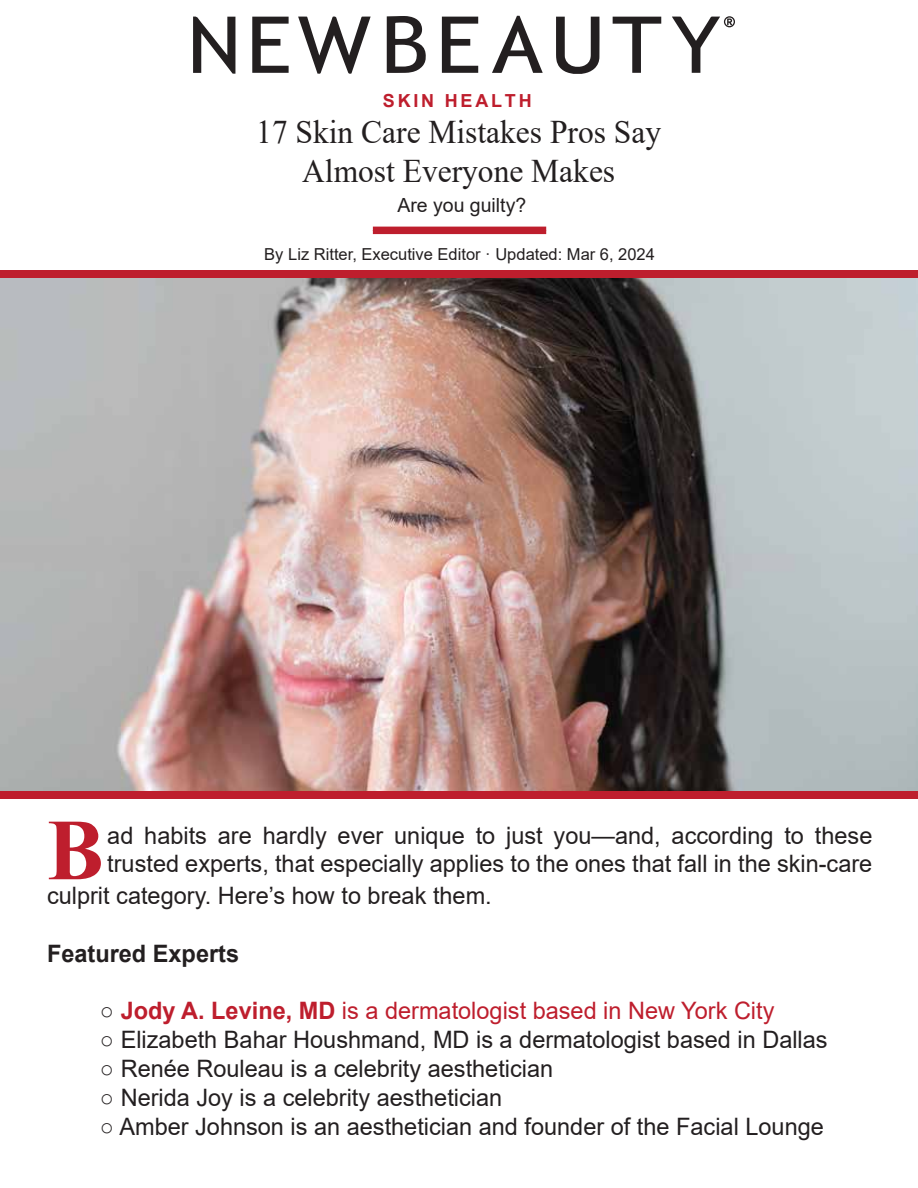
<style>
.page{position:relative;width:918px;height:1188px;background:#fff}
.page>*{position:absolute;margin:0;border:0;box-sizing:border-box;transform-origin:0 0}
.t1{font:700 87px "Times New Roman";color:#be1e2d}
.t2{font:33px/39.6px "Times New Roman";color:#231f20;text-align:center;scale:.95 1}
.t3{font:24px/28.8px "Arial";color:#231f20}
.t4{font:24px "Arial";color:#be1e2d}
.t5{font:700 24px "Arial";color:#231f20}
.t6{font:19.5px "Arial";color:#231f20}
.t7{font:700 18px "Arial";letter-spacing:.155em;color:#be1e2d}
.t8{font:16.5px "Arial";color:#231f20}
.s1{color:#231f20}
.s2{font-weight:700}
</style>
<div class="page">
<svg style="left:193px;top:17px;width:42px;height:57px"></svg>
<svg style="left:556px;top:17px;width:44px;height:57px"></svg>
<svg style="left:492px;top:16px;width:51px;height:57px"></svg>
<svg style="left:298px;top:17px;width:73px;height:57px"></svg>
<svg style="left:387px;top:16px;width:39px;height:57px"></svg>
<svg style="left:442px;top:17px;width:36px;height:56px"></svg>
<svg style="left:252px;top:17px;width:37px;height:56px"></svg>
<svg style="left:613px;top:17px;width:48px;height:56px"></svg>
<svg style="left:672px;top:16px;width:63px;height:57px"></svg>
<img style="left:1px;top:277px;width:917px;height:514px">
<div style="left:373px;top:227px;width:173px;height:7px;background:#be1e2d"></div>
<div style="left:1px;top:270px;width:917px;height:7px;background:#be1e2d"></div>
<div style="left:1px;top:791px;width:917px;height:8px;background:#be1e2d"></div>
<p class="t7" style="left:383px;top:88px;width:150px">SKIN HEALTH</p>
<h2 class="t2" style="left:256px;top:111px;width:428px">17 Skin Care Mistakes Pros Say<br>Almost Everyone Makes</h2>
<p class="t6" style="left:397px;top:192px;width:130px">Are you guilty?</p>
<p class="t8" style="left:264px;top:243px;width:392px">By Liz Ritter, Executive Editor · Updated: Mar 6, 2024</p>
<h1 class="t1" style="left:47px;top:787px;width:58px">B</h1>
<p class="t3" style="left:107px;top:821px;width:767px">ad habits are hardly ever unique to just you—and, according to these trusted experts, that especially applies to the ones that fall in the skin-care</p>
<p class="t3" style="left:47px;top:881px;width:446px">culprit category. Here’s how to break them.</p>
<p class="t5" style="left:47px;top:936px;width:194px">Featured Experts</p>
<p class="t4" style="left:100px;top:994px;width:676px"><span class="s1">○</span> <span class="s2">Jody A. Levine, MD</span> is a dermatologist based in New York City</p>
<p class="t3" style="left:100px;top:1025px;width:729px">○ Elizabeth Bahar Houshmand, MD is a dermatologist based in Dallas</p>
<p class="t3" style="left:100px;top:1054px;width:455px">○ Renée Rouleau is a celebrity aesthetician</p>
<p class="t3" style="left:100px;top:1083px;width:404px">○ Nerida Joy is a celebrity aesthetician</p>
<p class="t3" style="left:100px;top:1112px;width:725px">○ Amber Johnson is an aesthetician and founder of the Facial Lounge</p>
</div>
